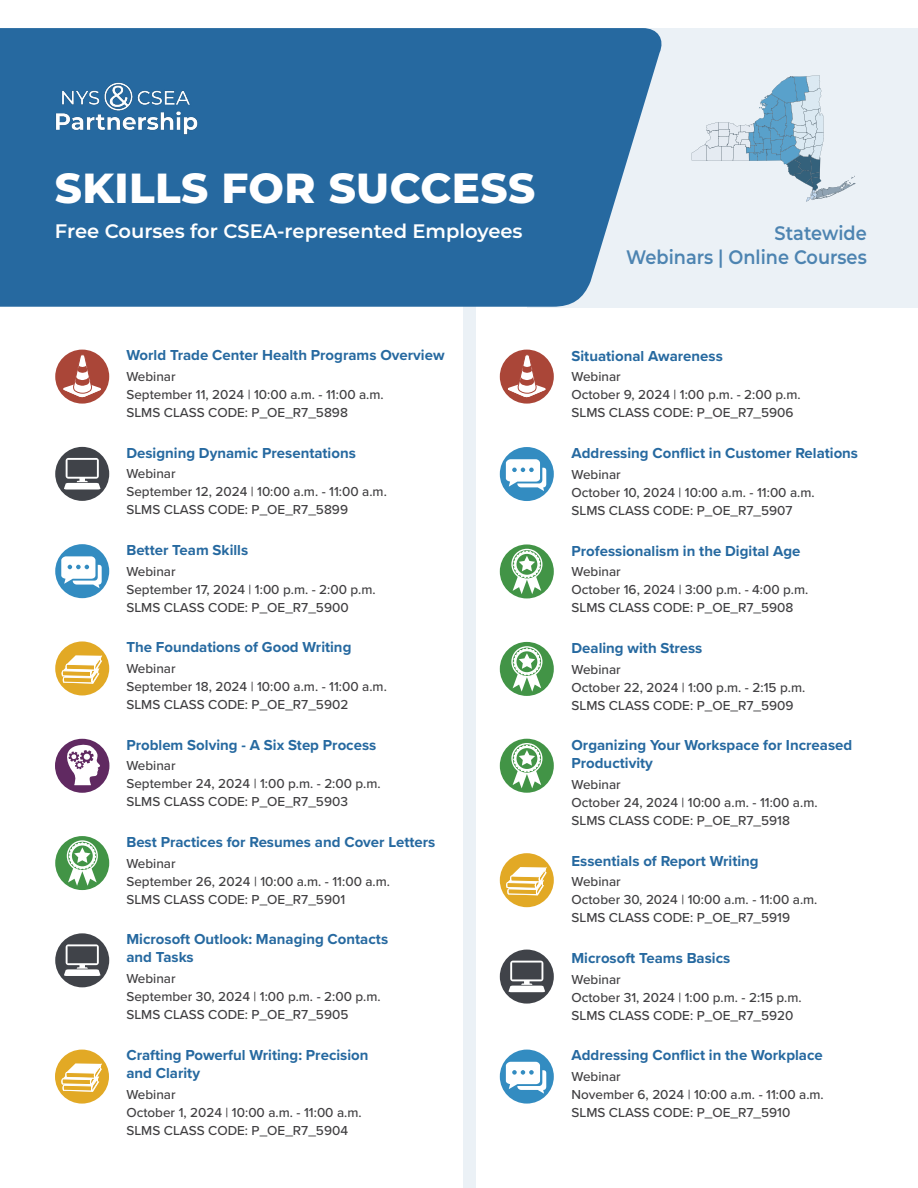
<style>
.page{position:relative;width:918px;height:1188px;background:#fff}
.page>*{position:absolute;margin:0;border:0;box-sizing:border-box;transform-origin:0 0}
.SFS_H1{font:800 42px "Montserrat";letter-spacing:.01em;color:#fff}
.Free{font:600 19.5px "Montserrat";color:#fff}
.Region{font:600 19.5px/24px "Montserrat";color:#4d84b1;text-align:right;scale:.91 1}
.Class{font:700 15px/18px "Proxima Nova";color:#2669a0}
.Description{font:500 13.5px "Proxima Nova";color:#414042}
</style>
<div class="page">
<div style="left:464px;top:295px;width:12px;height:893px;background:#ebf1f6"></div>
<div style="left:55px;top:350px;width:54px;height:54px;background:#aa4638;border-radius:50%"></div>
<svg style="left:63px;top:354px;width:38px;height:43px"></svg>
<div style="left:500px;top:350px;width:54px;height:54px;background:#aa4638;border-radius:50%"></div>
<svg style="left:508px;top:354px;width:38px;height:43px"></svg>
<div style="left:55px;top:544px;width:54px;height:54px;background:#338cc1;border-radius:50%"></div>
<svg style="left:61px;top:556px;width:41px;height:32px"></svg>
<div style="left:500px;top:447px;width:54px;height:54px;background:#338cc1;border-radius:50%"></div>
<svg style="left:506px;top:459px;width:40px;height:32px"></svg>
<div style="left:500px;top:1050px;width:54px;height:54px;background:#338cc1;border-radius:50%"></div>
<svg style="left:506px;top:1062px;width:40px;height:32px"></svg>
<div style="left:55px;top:641px;width:54px;height:54px;background:#e2a925;border-radius:50%"></div>
<svg style="left:61px;top:655px;width:41px;height:29px"></svg>
<div style="left:55px;top:1050px;width:54px;height:54px;background:#e2a925;border-radius:50%"></div>
<svg style="left:61px;top:1063px;width:41px;height:29px"></svg>
<div style="left:500px;top:853px;width:54px;height:54px;background:#e2a925;border-radius:50%"></div>
<svg style="left:506px;top:867px;width:41px;height:28px"></svg>
<div style="left:527px;top:28px;width:391px;height:279px;background:#ebf1f6"></div>
<div style="left:0;top:28px;width:662px;height:279px;background:#2669a0"></div>
<svg style="left:692px;top:75px;width:163px;height:127px"></svg>
<img style="left:50px;top:82px;width:152px;height:54px">
<div style="left:55px;top:836px;width:54px;height:54px;background:#429446;border-radius:50%"></div>
<div style="left:67px;top:841px;width:30px;height:30px;background:#d1e5d2;border-radius:50%"></div>
<div style="left:67px;top:840px;width:31px;height:31px;border:1px solid #fff;border-radius:50%"></div>
<svg style="left:68px;top:842px;width:29px;height:44px"></svg>
<div style="left:500px;top:544px;width:54px;height:54px;background:#429446;border-radius:50%"></div>
<div style="left:512px;top:549px;width:30px;height:30px;background:#cfe4d0;border-radius:50%"></div>
<div style="left:511px;top:549px;width:31px;height:31px;border:1px solid #fff;border-radius:50%"></div>
<svg style="left:513px;top:551px;width:28px;height:43px"></svg>
<div style="left:500px;top:642px;width:54px;height:54px;background:#429446;border-radius:50%"></div>
<div style="left:512px;top:647px;width:30px;height:30px;background:#f9fcf9;border-radius:50%"></div>
<div style="left:511px;top:646px;width:31px;height:31px;border:1px solid #fff;border-radius:50%"></div>
<svg style="left:513px;top:648px;width:28px;height:44px"></svg>
<div style="left:500px;top:739px;width:54px;height:54px;background:#429446;border-radius:50%"></div>
<div style="left:511px;top:743px;width:31px;height:31px;border:1px solid #fff;border-radius:50%"></div>
<svg style="left:513px;top:745px;width:28px;height:43px"></svg>
<div style="left:55px;top:739px;width:54px;height:54px;background:#602961;border-radius:50%"></div>
<svg style="left:61px;top:744px;width:39px;height:41px"></svg>
<div style="left:55px;top:447px;width:54px;height:54px;background:#404349;border-radius:50%"></div>
<svg style="left:64px;top:458px;width:37px;height:32px"></svg>
<div style="left:55px;top:933px;width:54px;height:54px;background:#404349;border-radius:50%"></div>
<svg style="left:64px;top:944px;width:37px;height:32px"></svg>
<div style="left:500px;top:950px;width:54px;height:54px;background:#404349;border-radius:50%"></div>
<svg style="left:509px;top:961px;width:36px;height:31px"></svg>
<h1 class="SFS_H1" style="left:55px;top:157px;width:482px">SKILLS FOR SUCCESS</h1>
<p class="Free" style="left:55px;top:218px;width:469px">Free Courses for CSEA-represented Employees</p>
<h2 class="Region" style="left:626px;top:220px;width:266px">Statewide<br>Webinars | Online Courses</h2>
<h3 class="Class" style="left:126px;top:346px;width:320px">World Trade Center Health Programs Overview</h3>
<p class="Description" style="left:126px;top:366px;width:51px">Webinar</p>
<p class="Description" style="left:126px;top:384px;width:259px">September 11, 2024 | 10:00 a.m. - 11:00 a.m.</p>
<p class="Description" style="left:126px;top:402px;width:223px">SLMS CLASS CODE: P_OE_R7_5898</p>
<h3 class="Class" style="left:126px;top:443px;width:231px">Designing Dynamic Presentations</h3>
<p class="Description" style="left:126px;top:464px;width:51px">Webinar</p>
<p class="Description" style="left:126px;top:482px;width:262px">September 12, 2024 | 10:00 a.m. - 11:00 a.m.</p>
<p class="Description" style="left:126px;top:500px;width:223px">SLMS CLASS CODE: P_OE_R7_5899</p>
<h3 class="Class" style="left:126px;top:541px;width:123px">Better Team Skills</h3>
<p class="Description" style="left:126px;top:561px;width:51px">Webinar</p>
<p class="Description" style="left:126px;top:579px;width:251px">September 17, 2024 | 1:00 p.m. - 2:00 p.m.</p>
<p class="Description" style="left:126px;top:597px;width:224px">SLMS CLASS CODE: P_OE_R7_5900</p>
<h3 class="Class" style="left:126px;top:638px;width:227px">The Foundations of Good Writing</h3>
<p class="Description" style="left:126px;top:658px;width:51px">Webinar</p>
<p class="Description" style="left:126px;top:676px;width:262px">September 18, 2024 | 10:00 a.m. - 11:00 a.m.</p>
<p class="Description" style="left:126px;top:694px;width:223px">SLMS CLASS CODE: P_OE_R7_5902</p>
<h3 class="Class" style="left:126px;top:735px;width:251px">Problem Solving - A Six Step Process</h3>
<p class="Description" style="left:126px;top:756px;width:51px">Webinar</p>
<p class="Description" style="left:126px;top:774px;width:256px">September 24, 2024 | 1:00 p.m. - 2:00 p.m.</p>
<p class="Description" style="left:126px;top:792px;width:223px">SLMS CLASS CODE: P_OE_R7_5903</p>
<h3 class="Class" style="left:126px;top:833px;width:311px">Best Practices for Resumes and Cover Letters</h3>
<p class="Description" style="left:126px;top:853px;width:51px">Webinar</p>
<p class="Description" style="left:126px;top:871px;width:265px">September 26, 2024 | 10:00 a.m. - 11:00 a.m.</p>
<p class="Description" style="left:126px;top:889px;width:220px">SLMS CLASS CODE: P_OE_R7_5901</p>
<h3 class="Class" style="left:126px;top:930px;width:263px">Microsoft Outlook: Managing Contacts and Tasks</h3>
<p class="Description" style="left:126px;top:969px;width:51px">Webinar</p>
<p class="Description" style="left:126px;top:987px;width:256px">September 30, 2024 | 1:00 p.m. - 2:00 p.m.</p>
<p class="Description" style="left:126px;top:1005px;width:223px">SLMS CLASS CODE: P_OE_R7_5905</p>
<h3 class="Class" style="left:126px;top:1045px;width:244px">Crafting Powerful Writing: Precision and Clarity</h3>
<p class="Description" style="left:126px;top:1084px;width:51px">Webinar</p>
<p class="Description" style="left:126px;top:1102px;width:237px">October 1, 2024 | 10:00 a.m. - 11:00 a.m.</p>
<p class="Description" style="left:126px;top:1120px;width:223px">SLMS CLASS CODE: P_OE_R7_5904</p>
<h3 class="Class" style="left:572px;top:346px;width:153px">Situational Awareness</h3>
<p class="Description" style="left:572px;top:367px;width:51px">Webinar</p>
<p class="Description" style="left:572px;top:385px;width:231px">October 9, 2024 | 1:00 p.m. - 2:00 p.m.</p>
<p class="Description" style="left:572px;top:403px;width:223px">SLMS CLASS CODE: P_OE_R7_5906</p>
<h3 class="Class" style="left:572px;top:444px;width:288px">Addressing Conflict in Customer Relations</h3>
<p class="Description" style="left:572px;top:464px;width:51px">Webinar</p>
<p class="Description" style="left:572px;top:482px;width:245px">October 10, 2024 | 10:00 a.m. - 11:00 a.m.</p>
<p class="Description" style="left:572px;top:500px;width:223px">SLMS CLASS CODE: P_OE_R7_5907</p>
<h3 class="Class" style="left:572px;top:541px;width:231px">Professionalism in the Digital Age</h3>
<p class="Description" style="left:572px;top:562px;width:51px">Webinar</p>
<p class="Description" style="left:572px;top:580px;width:238px">October 16, 2024 | 3:00 p.m. - 4:00 p.m.</p>
<p class="Description" style="left:572px;top:598px;width:223px">SLMS CLASS CODE: P_OE_R7_5908</p>
<h3 class="Class" style="left:572px;top:639px;width:132px">Dealing with Stress</h3>
<p class="Description" style="left:572px;top:659px;width:51px">Webinar</p>
<p class="Description" style="left:572px;top:677px;width:235px">October 22, 2024 | 1:00 p.m. - 2:15 p.m.</p>
<p class="Description" style="left:572px;top:695px;width:223px">SLMS CLASS CODE: P_OE_R7_5909</p>
<h3 class="Class" style="left:572px;top:736px;width:282px">Organizing Your Workspace for Increased<br>Productivity</h3>
<p class="Description" style="left:572px;top:774px;width:51px">Webinar</p>
<p class="Description" style="left:572px;top:792px;width:248px">October 24, 2024 | 10:00 a.m. - 11:00 a.m.</p>
<p class="Description" style="left:572px;top:810px;width:220px">SLMS CLASS CODE: P_OE_R7_5918</p>
<h3 class="Class" style="left:572px;top:851px;width:189px">Essentials of Report Writing</h3>
<p class="Description" style="left:572px;top:872px;width:51px">Webinar</p>
<p class="Description" style="left:572px;top:890px;width:248px">October 30, 2024 | 10:00 a.m. - 11:00 a.m.</p>
<p class="Description" style="left:572px;top:908px;width:220px">SLMS CLASS CODE: P_OE_R7_5919</p>
<h3 class="Class" style="left:572px;top:949px;width:160px">Microsoft Teams Basics</h3>
<p class="Description" style="left:572px;top:969px;width:51px">Webinar</p>
<p class="Description" style="left:572px;top:987px;width:232px">October 31, 2024 | 1:00 p.m. - 2:15 p.m.</p>
<p class="Description" style="left:572px;top:1005px;width:223px">SLMS CLASS CODE: P_OE_R7_5920</p>
<h3 class="Class" style="left:572px;top:1046px;width:253px">Addressing Conflict in the Workplace</h3>
<p class="Description" style="left:572px;top:1067px;width:51px">Webinar</p>
<p class="Description" style="left:572px;top:1085px;width:254px">November 6, 2024 | 10:00 a.m. - 11:00 a.m.</p>
<p class="Description" style="left:572px;top:1103px;width:220px">SLMS CLASS CODE: P_OE_R7_5910</p>
</div>
